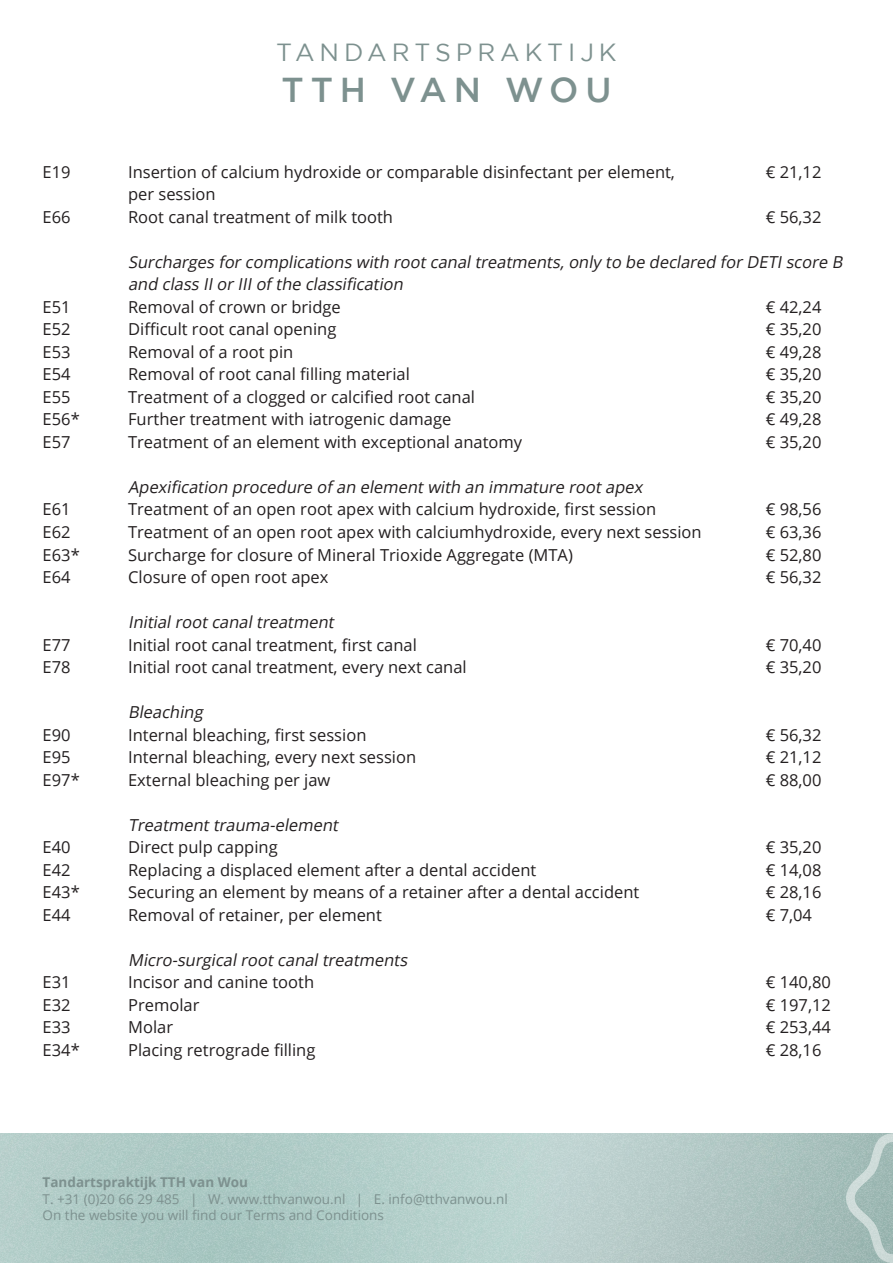
<style>
.page{position:relative;width:893px;height:1263px;background:#fff}
.page>*{position:absolute;margin:0;border:0;box-sizing:border-box;transform-origin:0 0}
.t1{font:500 34.5px "Gotham";letter-spacing:.2em;color:#7d918f}
.t2{font:24.75px "Gotham";letter-spacing:.2em;color:#7d918f}
.Body_text{font:16.5px "Open Sans";color:#231f20}
.Body_text-2{font:italic 16.5px/22.5px "Open Sans";color:#231f20}
.t3{font:13.5px/16.5px "Open Sans";color:#7d918f}
.t4{font:700 13.5px "Open Sans";color:#7d918f}
</style>
<div class="page">
<img style="left:0;top:1133px;width:846px;height:130px">
<svg style="left:846px;top:1133px;width:47px;height:130px;background:#a9c0bc"></svg>
<h2 class="t2" style="left:276px;top:38px;width:342px">TANDARTSPRAKTIJK</h2>
<h1 class="t1" style="left:281px;top:71px;width:332px">TTH VAN WOU</h1>
<p class="Body_text" style="left:43px;top:161px;width:30px">E19</p>
<p class="Body_text" style="left:128px;top:161px;width:548px">Insertion of calcium hydroxide or comparable disinfectant per element,</p>
<p class="Body_text" style="left:766px;top:161px;width:57px">€ 21,12</p>
<p class="Body_text" style="left:128px;top:183px;width:89px">per session</p>
<p class="Body_text" style="left:43px;top:206px;width:30px">E66</p>
<p class="Body_text" style="left:128px;top:206px;width:266px">Root canal treatment of milk tooth</p>
<p class="Body_text" style="left:766px;top:206px;width:57px">€ 56,32</p>
<p class="Body_text-2" style="left:128px;top:250px;width:720px">Surcharges forcomplications with rootcanaltreatments,only to be declared forDETIscore B and class II or III of the classification</p>
<p class="Body_text" style="left:43px;top:296px;width:30px">E51</p>
<p class="Body_text" style="left:128px;top:296px;width:214px">Removal of crown or bridge</p>
<p class="Body_text" style="left:766px;top:296px;width:57px">€ 42,24</p>
<p class="Body_text" style="left:43px;top:318px;width:30px">E52</p>
<p class="Body_text" style="left:128px;top:318px;width:210px">Difficult root canal opening</p>
<p class="Body_text" style="left:766px;top:318px;width:57px">€ 35,20</p>
<p class="Body_text" style="left:43px;top:341px;width:30px">E53</p>
<p class="Body_text" style="left:128px;top:341px;width:167px">Removal of a root pin</p>
<p class="Body_text" style="left:766px;top:341px;width:57px">€ 49,28</p>
<p class="Body_text" style="left:43px;top:363px;width:30px">E54</p>
<p class="Body_text" style="left:128px;top:363px;width:283px">Removal of root canal filling material</p>
<p class="Body_text" style="left:766px;top:363px;width:57px">€ 35,20</p>
<p class="Body_text" style="left:43px;top:386px;width:30px">E55</p>
<p class="Body_text" style="left:128px;top:386px;width:348px">Treatment of a clogged or calcified root canal</p>
<p class="Body_text" style="left:766px;top:386px;width:57px">€ 35,20</p>
<p class="Body_text" style="left:43px;top:408px;width:39px">E56*</p>
<p class="Body_text" style="left:128px;top:408px;width:325px">Further treatment with iatrogenic damage</p>
<p class="Body_text" style="left:766px;top:408px;width:57px">€ 49,28</p>
<p class="Body_text" style="left:43px;top:431px;width:30px">E57</p>
<p class="Body_text" style="left:128px;top:431px;width:395px">Treatment of an element with exceptional anatomy</p>
<p class="Body_text" style="left:766px;top:431px;width:57px">€ 35,20</p>
<p class="Body_text-2" style="left:128px;top:475px;width:520px">Apexification procedure of an element with an immature root apex</p>
<p class="Body_text" style="left:43px;top:498px;width:30px">E61</p>
<p class="Body_text" style="left:128px;top:498px;width:530px">Treatment of an open root apex with calcium hydroxide, first session</p>
<p class="Body_text" style="left:766px;top:498px;width:57px">€ 98,56</p>
<p class="Body_text" style="left:43px;top:521px;width:30px">E62</p>
<p class="Body_text" style="left:128px;top:521px;width:575px">Treatment of an open root apex with calciumhydroxide, every next session</p>
<p class="Body_text" style="left:766px;top:521px;width:57px">€ 63,36</p>
<p class="Body_text" style="left:43px;top:543px;width:39px">E63*</p>
<p class="Body_text" style="left:128px;top:543px;width:446px">Surcharge for closure of Mineral Trioxide Aggregate (MTA)</p>
<p class="Body_text" style="left:766px;top:543px;width:57px">€ 52,80</p>
<p class="Body_text" style="left:43px;top:566px;width:30px">E64</p>
<p class="Body_text" style="left:128px;top:566px;width:202px">Closure of open root apex</p>
<p class="Body_text" style="left:766px;top:566px;width:57px">€ 56,32</p>
<p class="Body_text-2" style="left:128px;top:610px;width:211px">Initialrootcanaltreatment</p>
<p class="Body_text" style="left:43px;top:633px;width:30px">E77</p>
<p class="Body_text" style="left:128px;top:633px;width:290px">Initial root canal treatment, first canal</p>
<p class="Body_text" style="left:766px;top:633px;width:57px">€ 70,40</p>
<p class="Body_text" style="left:43px;top:656px;width:30px">E78</p>
<p class="Body_text" style="left:128px;top:656px;width:340px">Initial root canal treatment, every next canal</p>
<p class="Body_text" style="left:766px;top:656px;width:57px">€ 35,20</p>
<p class="Body_text-2" style="left:128px;top:700px;width:80px">Bleaching</p>
<p class="Body_text" style="left:43px;top:723px;width:30px">E90</p>
<p class="Body_text" style="left:128px;top:723px;width:240px">Internal bleaching, first session</p>
<p class="Body_text" style="left:766px;top:723px;width:57px">€ 56,32</p>
<p class="Body_text" style="left:43px;top:746px;width:30px">E95</p>
<p class="Body_text" style="left:128px;top:746px;width:290px">Internal bleaching, every next session</p>
<p class="Body_text" style="left:766px;top:746px;width:57px">€ 21,12</p>
<p class="Body_text" style="left:43px;top:768px;width:39px">E97*</p>
<p class="Body_text" style="left:128px;top:768px;width:204px">External bleaching per jaw</p>
<p class="Body_text" style="left:766px;top:768px;width:57px">€ 88,00</p>
<p class="Body_text-2" style="left:128px;top:813px;width:215px">Treatmenttrauma-element</p>
<p class="Body_text" style="left:43px;top:836px;width:30px">E40</p>
<p class="Body_text" style="left:128px;top:836px;width:151px">Direct pulp capping</p>
<p class="Body_text" style="left:766px;top:836px;width:57px">€ 35,20</p>
<p class="Body_text" style="left:43px;top:858px;width:30px">E42</p>
<p class="Body_text" style="left:128px;top:858px;width:410px">Replacing a displaced element after a dental accident</p>
<p class="Body_text" style="left:766px;top:858px;width:57px">€ 14,08</p>
<p class="Body_text" style="left:43px;top:881px;width:39px">E43*</p>
<p class="Body_text" style="left:128px;top:881px;width:513px">Securing an element by means of a retainer after a dental accident</p>
<p class="Body_text" style="left:766px;top:881px;width:57px">€ 28,16</p>
<p class="Body_text" style="left:43px;top:903px;width:30px">E44</p>
<p class="Body_text" style="left:128px;top:903px;width:255px">Removal of retainer, per element</p>
<p class="Body_text" style="left:766px;top:903px;width:48px">€ 7,04</p>
<p class="Body_text-2" style="left:128px;top:948px;width:285px">Micro-surgicalrootcanaltreatments</p>
<p class="Body_text" style="left:43px;top:971px;width:30px">E31</p>
<p class="Body_text" style="left:128px;top:971px;width:188px">Incisor and canine tooth</p>
<p class="Body_text" style="left:766px;top:971px;width:67px">€ 140,80</p>
<p class="Body_text" style="left:43px;top:993px;width:30px">E32</p>
<p class="Body_text" style="left:128px;top:993px;width:73px">Premolar</p>
<p class="Body_text" style="left:766px;top:993px;width:67px">€ 197,12</p>
<p class="Body_text" style="left:43px;top:1016px;width:30px">E33</p>
<p class="Body_text" style="left:128px;top:1016px;width:46px">Molar</p>
<p class="Body_text" style="left:766px;top:1016px;width:67px">€ 253,44</p>
<p class="Body_text" style="left:43px;top:1038px;width:39px">E34*</p>
<p class="Body_text" style="left:128px;top:1038px;width:189px">Placing retrograde filling</p>
<p class="Body_text" style="left:766px;top:1038px;width:57px">€ 28,16</p>
<p class="t4" style="left:43px;top:1173px;width:207px">Tandartspraktijk TTH van Wou</p>
<p class="t3" style="left:43px;top:1190px;width:467px">T. +31 (0)20 66 29 485 | W. www.tthvanwou.nl | E. info@tthvanwou.nl<br>On the website you will find our Terms and Conditions</p>
</div>
